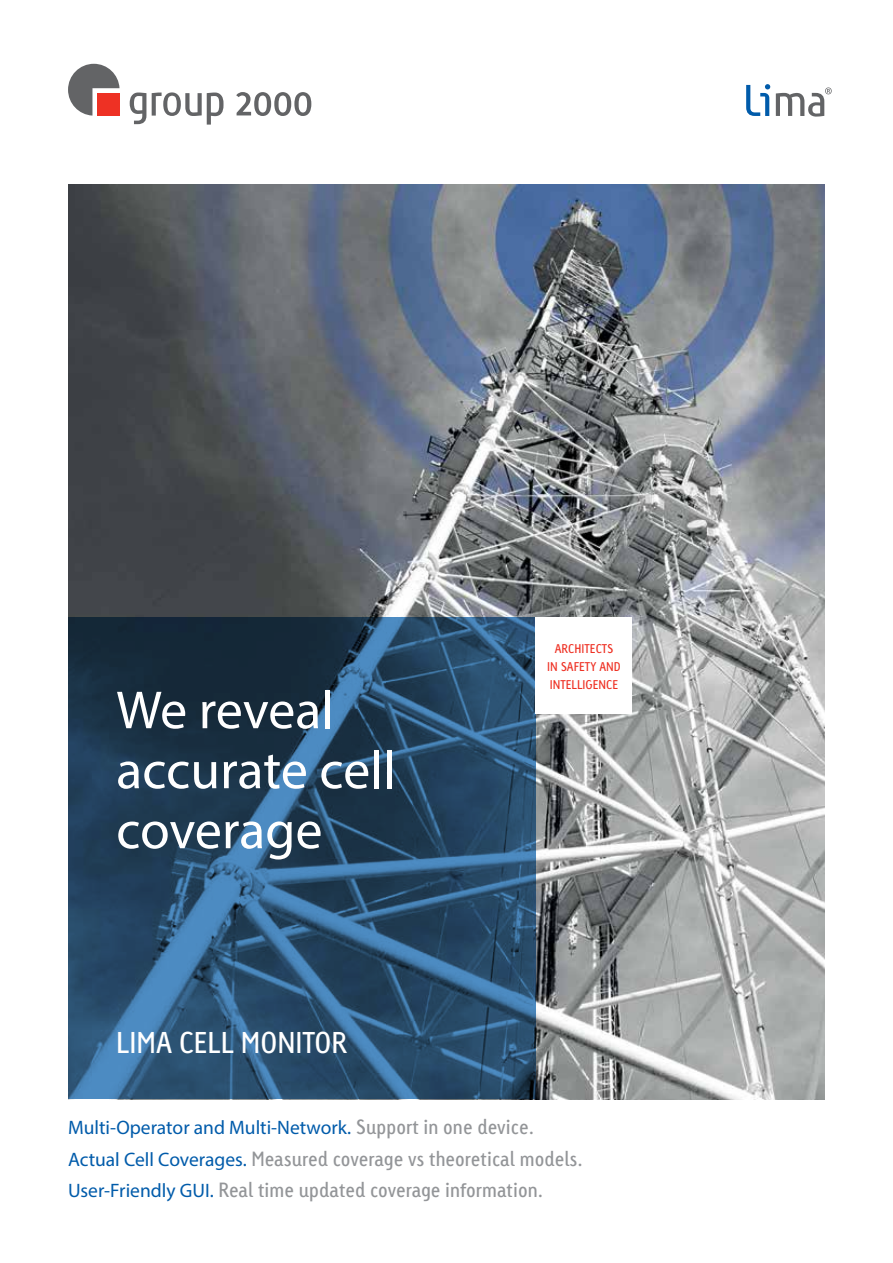
<style>
.page{position:relative;width:893px;height:1263px;background:#fff}
.page>*{position:absolute;margin:0;border:0;box-sizing:border-box;transform-origin:0 0}
.t1{font:54px/60px "Myriad Pro";letter-spacing:-.005em;color:#fff}
.t2{font:28.5px "Linotype Tetria Regular Tab";color:#fff}
.t3{font:19.5px/31.5px "Linotype Tetria Regular Tab";color:#939598}
.t4{font:19.5px "Myriad Pro";color:#005baa}
.t5{font:12px/18px "Linotype Tetria Regular Tab";color:#ee3124;text-align:center}
.s1{font-family:"Linotype Tetria Regular Tab";color:#939598}
.s2{font-family:"Myriad Pro";color:#005baa}
</style>
<div class="page">
<img style="left:68px;top:185px;width:757px;height:914px">
<svg style="left:68px;top:64px;width:52px;height:52px"></svg>
<svg style="left:130px;top:93px;width:16px;height:31px"></svg>
<svg style="left:236px;top:92px;width:75px;height:24px"></svg>
<svg style="left:152px;top:92px;width:71px;height:33px"></svg>
<svg style="left:776px;top:87px;width:56px;height:30px"></svg>
<svg style="left:746px;top:84px;width:24px;height:32px"></svg>
<svg style="left:68px;top:618px;width:468px;height:481px;background:#284b69"></svg>
<div style="left:536px;top:618px;width:96px;height:96px;background:#fff"></div>
<h1 class="t1" style="left:116px;top:679px;width:281px">We reveal accurate cell coverage</h1>
<h2 class="t2" style="left:116px;top:1025px;width:233px">LIMA CELL MONITOR</h2>
<p class="t5" style="left:547px;top:639px;width:75px">ARCHITECTS<br>IN SAFETY AND<br>INTELLIGENCE</p>
<p class="t4" style="left:68px;top:1115px;width:467px">Multi-Operator and Multi-Network. <span class="s1">Support in one device.</span></p>
<p class="t3" style="left:68px;top:1143px;width:516px"><span class="s2">Actual Cell Coverages.</span> Measured coverage vs theoretical models.<br><span class="s2">User-Friendly GUI.</span> Real time updated coverage information.</p>
</div>
